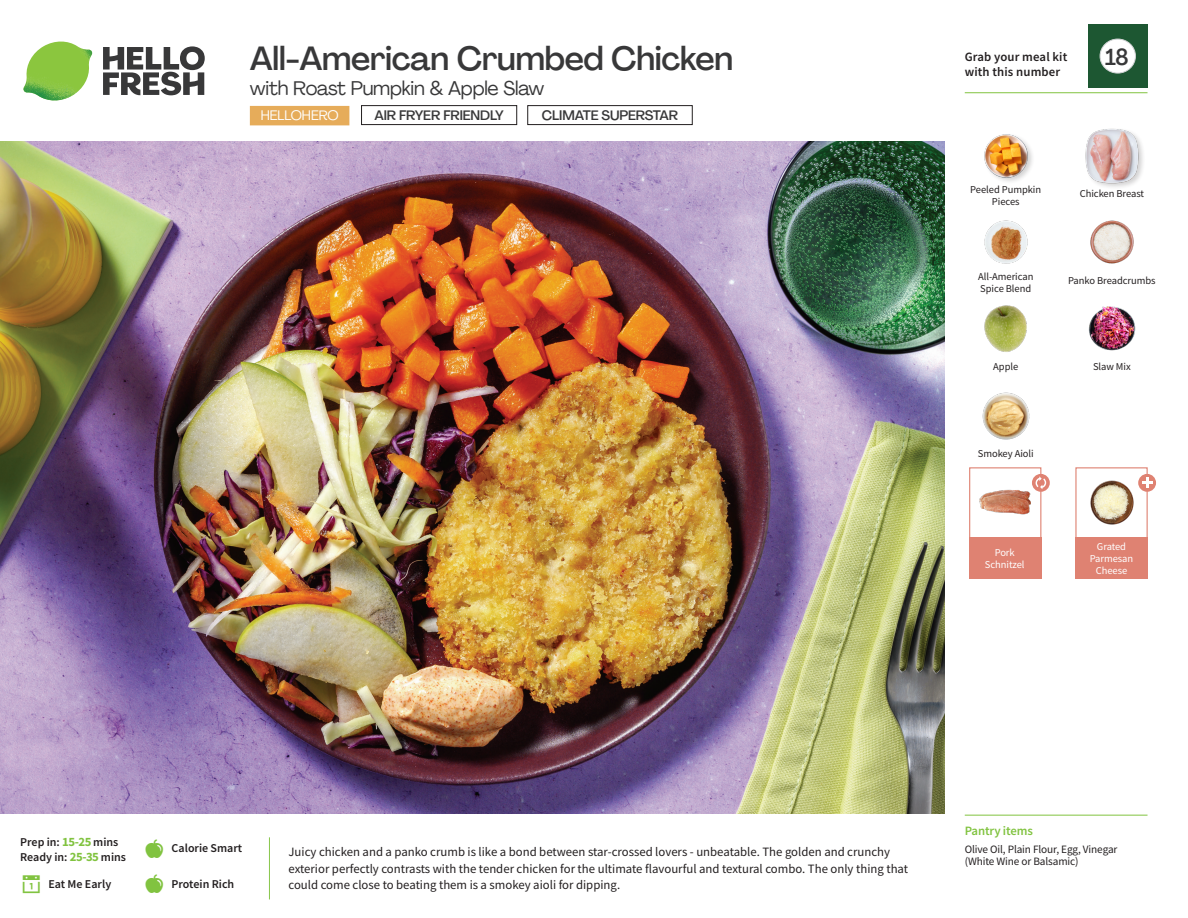
<style>
.page{position:relative;width:1188px;height:918px;background:#fff}
.page>*{position:absolute;margin:0;border:0;box-sizing:border-box;transform-origin:0 0}
._15_Titel_UK{font:500 33px "Agrandir";letter-spacing:-.01em;color:#383839}
._002_Label_Nr{font:500 22.8px "Agrandir";color:#383839;scale:.94 1}
._15_Titel_UK-2{font:19.5px "Agrandir";letter-spacing:-.01em;color:#383839}
.t1{font:500 13.5px "Agrandir";letter-spacing:-.01em;color:#383839}
.t2{font:13.5px "Agrandir";color:#fff}
.Step_6_Text_AU{font:12.75px/16.5px "Source Sans Pro";color:#231f20}
.t3{font:600 12.75px/15px "Source Sans Pro";letter-spacing:.01em;color:#231f20}
._04_Headers_Front{font:600 12.75px "Source Sans Pro";letter-spacing:-.01em;color:#81c340}
._04_Intro{font:600 12px "Source Sans Pro";color:#231f20}
._05_Pantry{font:11.25px/12px "Source Sans Pro";letter-spacing:-.01em;color:#231f20}
._18_FRONT_ingredients{font:10.5px/12px "Source Sans Pro";letter-spacing:-.005em;color:#231f20}
._18_FRONT_ingredients-2{font:10.5px/12px "Source Sans Pro";letter-spacing:-.005em;color:#fff;text-align:center}
.s1{font-weight:700;font-size:12.75px;color:#81c340}
</style>
<div class="page">
<svg style="left:103px;top:46px;width:102px;height:49px"></svg>
<img style="left:23px;top:42px;width:69px;height:59px">
<div style="left:1088px;top:24px;width:60px;height:64px;background:#1d5732"></div>
<div style="left:1100px;top:39px;width:35px;height:34px;background:#fff;border-radius:50%"></div>
<div style="left:1100px;top:39px;width:36px;height:34px;border:1px solid #d1d2d4;border-radius:50%"></div>
<img style="left:0;top:142px;width:945px;height:672px">
<div style="left:969px;top:467px;width:72px;height:73px;border:1px solid #df8272"></div>
<div style="left:969px;top:537px;width:72px;height:42px;background:#df8272"></div>
<div style="left:1075px;top:537px;width:73px;height:42px;background:#df8272"></div>
<img style="left:979px;top:489px;width:51px;height:26px">
<div style="left:1075px;top:467px;width:73px;height:73px;border:1px solid #df8272"></div>
<img style="left:1090px;top:477px;width:50px;height:48px">
<svg style="left:1138px;top:474px;width:18px;height:18px"></svg>
<svg style="left:1142px;top:478px;width:10px;height:10px"></svg>
<svg style="left:1032px;top:474px;width:18px;height:18px"></svg>
<svg style="left:1036px;top:476px;width:10px;height:13px"></svg>
<img style="left:1088px;top:306px;width:48px;height:45px">
<img style="left:982px;top:392px;width:48px;height:48px">
<img style="left:984px;top:305px;width:43px;height:47px">
<img style="left:984px;top:220px;width:44px;height:44px">
<img style="left:1090px;top:220px;width:44px;height:44px">
<img style="left:984px;top:134px;width:48px;height:48px">
<div style="left:1085px;top:127px;width:61px;height:64px;background:#231f20;opacity:.2"></div>
<img style="left:1085px;top:127px;width:56px;height:58px">
<hr style="left:965px;top:815px;width:183px;height:1px;background:#81c340">
<div style="left:528px;top:105px;width:164px;height:20px;border:1px solid #231f20"></div>
<div style="left:250px;top:106px;width:99px;height:19px;background:#e6ac5a"></div>
<div style="left:361px;top:105px;width:156px;height:20px;border:1px solid #231f20"></div>
<hr style="left:965px;top:92px;width:183px;height:1px;background:#81c340">
<p class="_15_Titel_UK" style="left:250px;top:38px;width:485px">All-American Crumbed Chicken</p>
<p class="_15_Titel_UK-2" style="left:250px;top:76px;width:296px">with Roast Pumpkin &amp; Apple Slaw</p>
<p class="t2" style="left:261px;top:107px;width:79px">HELLOHERO</p>
<p class="t1" style="left:374px;top:107px;width:131px">AIR FRYER FRIENDLY</p>
<p class="t1" style="left:542px;top:107px;width:138px">CLIMATE SUPERSTAR</p>
<p class="t3" style="left:965px;top:49px;width:104px">Grab your meal kit with this number</p>
<p class="_002_Label_Nr" style="left:1105px;top:43px;width:26px">18</p>
<p class="_18_FRONT_ingredients" style="left:970px;top:183px;width:72px;text-align:center">Peeled Pumpkin<br>Pieces</p>
<p class="_18_FRONT_ingredients" style="left:1080px;top:188px;width:66px">Chicken Breast</p>
<p class="_18_FRONT_ingredients" style="left:978px;top:271px;width:57px">All-American<br>Spice Blend</p>
<p class="_18_FRONT_ingredients" style="left:1068px;top:274px;width:89px">Panko Breadcrumbs</p>
<p class="_18_FRONT_ingredients" style="left:993px;top:360px;width:27px">Apple</p>
<p class="_18_FRONT_ingredients" style="left:1093px;top:360px;width:39px">Slaw Mix</p>
<p class="_18_FRONT_ingredients" style="left:978px;top:448px;width:57px">Smokey Aioli</p>
<p class="_18_FRONT_ingredients-2" style="left:985px;top:546px;width:41px">Pork<br>Schnitzel</p>
<p class="_18_FRONT_ingredients-2" style="left:1090px;top:540px;width:45px">Grated<br>Parmesan<br>Cheese</p>
<p class="_04_Intro" style="left:20px;top:834px;width:100px">Prep in: <span class="s1">15-25</span> mins</p>
<p class="_04_Intro" style="left:20px;top:849px;width:107px">Ready in: <span class="s1">25-35</span> mins</p>
<p class="_04_Intro" style="left:172px;top:841px;width:72px">Calorie Smart</p>
<p class="_04_Intro" style="left:48px;top:876px;width:64px">Eat Me Early</p>
<p class="_04_Intro" style="left:172px;top:876px;width:64px">Protein Rich</p>
<p class="Step_6_Text_AU" style="left:288px;top:844px;width:621px">Juicy chicken and a panko crumb is like a bond between star-crossed lovers - unbeatable. The golden and crunchy exterior perfectly contrasts with the tender chicken for the ultimate flavourful and textural combo. The only thing that could come close to beating them is a smokey aioli for dipping.</p>
<p class="_04_Headers_Front" style="left:965px;top:822px;width:70px">Pantry items</p>
<p class="_05_Pantry" style="left:965px;top:843px;width:154px">Olive Oil, Plain Flour, Egg, Vinegar (White Wine or Balsamic)</p>
</div>
